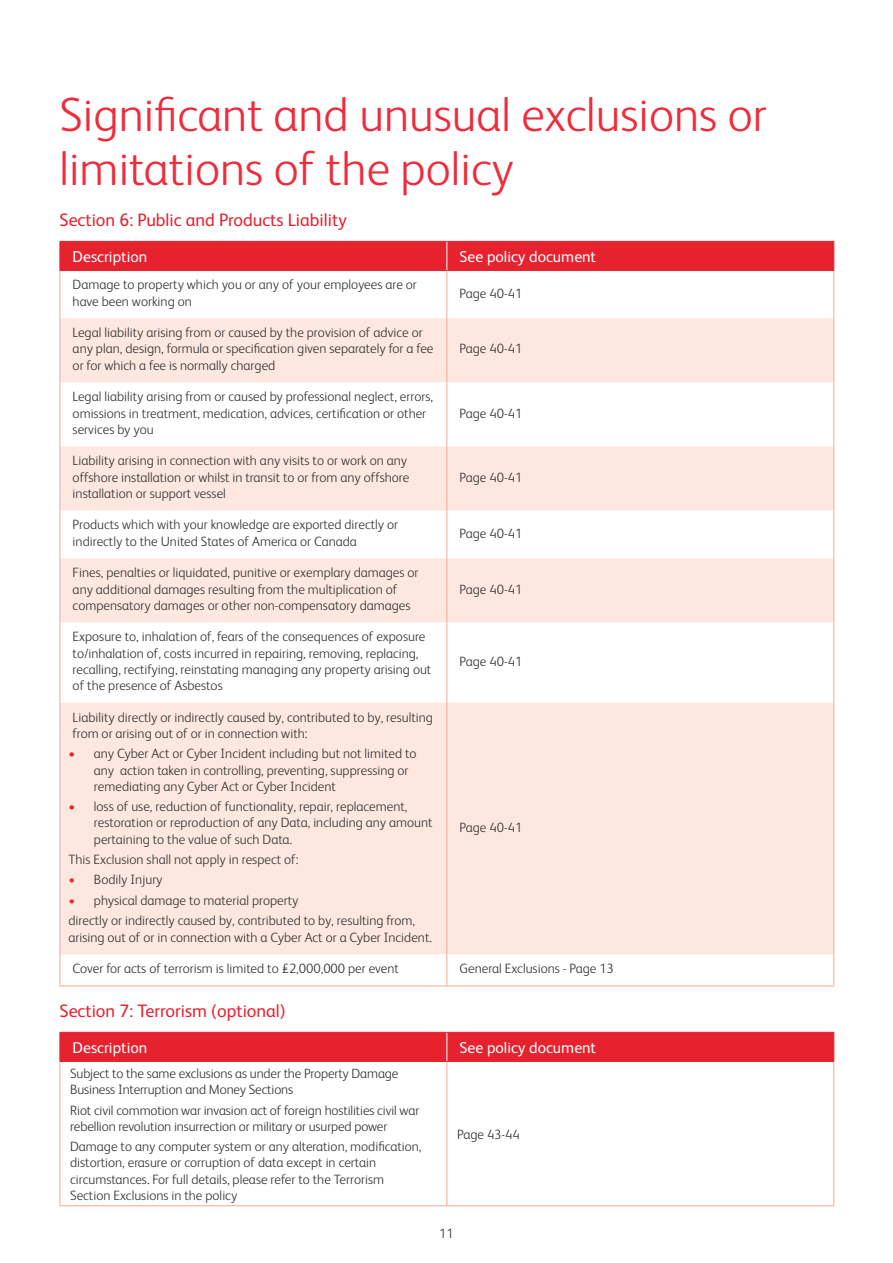
<style>
.page{position:relative;width:893px;height:1263px;background:#fff}
.page>*{position:absolute;margin:0;border:0;box-sizing:border-box;transform-origin:0 0}
.t1{font:300 48px/54px "FS Albert";color:#ee2c3b}
.t2{font:18px "FS Albert";color:#e6222f}
.t3{font:15.75px "FS Albert";color:#fff}
.Bullets{font:300 13.5px/16.2px "FS Albert";color:#363536}
.s1{color:#e6222f}
.s2{color:#ee2c3b}
</style>
<div class="page">
<hr style="left:60px;top:1061px;width:387px;height:1px;background:#e6222f">
<div style="left:60px;top:1032px;width:774px;height:29px;background:#e6222f"></div>
<hr style="left:447px;top:1061px;width:387px;height:1px;background:#e6222f">
<hr style="left:60px;top:1062px;width:1px;height:143px;background:#f3aa94">
<hr style="left:60px;top:1205px;width:387px;height:1px;background:#f3aa94">
<hr style="left:446px;top:1062px;width:1px;height:143px;background:#f3aa94">
<hr style="left:833px;top:1062px;width:1px;height:143px;background:#f3aa94">
<hr style="left:447px;top:1205px;width:387px;height:1px;background:#f3aa94">
<svg style="left:61px;top:318px;width:772px;height:636px;fill:#fce8df"></svg>
<hr style="left:60px;top:270px;width:387px;height:1px;background:#e6222f">
<div style="left:60px;top:241px;width:774px;height:29px;background:#e6222f"></div>
<hr style="left:447px;top:270px;width:387px;height:1px;background:#e6222f">
<hr style="left:60px;top:271px;width:1px;height:47px;background:#f3aa94">
<hr style="left:446px;top:271px;width:1px;height:47px;background:#f3aa94">
<hr style="left:833px;top:271px;width:1px;height:47px;background:#f3aa94">
<hr style="left:60px;top:318px;width:1px;height:64px;background:#f3aa94">
<hr style="left:446px;top:318px;width:1px;height:64px;background:#f3aa94">
<hr style="left:833px;top:318px;width:1px;height:64px;background:#f3aa94">
<hr style="left:60px;top:382px;width:1px;height:64px;background:#f3aa94">
<hr style="left:446px;top:382px;width:1px;height:64px;background:#f3aa94">
<hr style="left:833px;top:382px;width:1px;height:64px;background:#f3aa94">
<hr style="left:60px;top:446px;width:1px;height:64px;background:#f3aa94">
<hr style="left:446px;top:446px;width:1px;height:64px;background:#f3aa94">
<hr style="left:833px;top:446px;width:1px;height:64px;background:#f3aa94">
<hr style="left:60px;top:510px;width:1px;height:48px;background:#f3aa94">
<hr style="left:446px;top:510px;width:1px;height:48px;background:#f3aa94">
<hr style="left:833px;top:510px;width:1px;height:48px;background:#f3aa94">
<hr style="left:60px;top:558px;width:1px;height:64px;background:#f3aa94">
<hr style="left:446px;top:558px;width:1px;height:64px;background:#f3aa94">
<hr style="left:833px;top:558px;width:1px;height:64px;background:#f3aa94">
<hr style="left:60px;top:622px;width:1px;height:81px;background:#f3aa94">
<hr style="left:446px;top:622px;width:1px;height:81px;background:#f3aa94">
<hr style="left:833px;top:622px;width:1px;height:81px;background:#f3aa94">
<hr style="left:60px;top:703px;width:1px;height:251px;background:#f3aa94">
<hr style="left:446px;top:703px;width:1px;height:251px;background:#f3aa94">
<hr style="left:833px;top:703px;width:1px;height:251px;background:#f3aa94">
<hr style="left:60px;top:954px;width:1px;height:32px;background:#f3aa94">
<hr style="left:60px;top:986px;width:387px;height:1px;background:#f3aa94">
<hr style="left:446px;top:954px;width:1px;height:32px;background:#f3aa94">
<hr style="left:833px;top:954px;width:1px;height:32px;background:#f3aa94">
<hr style="left:447px;top:986px;width:387px;height:1px;background:#f3aa94">
<p class="t1" style="left:60px;top:85px;width:709px">Significant and unusual exclusions or limitations of the policy</p>
<p class="t2" style="left:60px;top:208px;width:289px">Section 6: Public and Products Liability</p>
<p class="t3" style="left:73px;top:246px;width:76px">Description</p>
<p class="t3" style="left:460px;top:246px;width:138px">See policy document</p>
<p class="Bullets" style="left:73px;top:276px;width:346px">Damage to property which you or any of your employees are or have been working on</p>
<p class="Bullets" style="left:460px;top:284px;width:64px">Page 40-41</p>
<p class="Bullets" style="left:73px;top:324px;width:362px">Legal liability arising from or caused by the provision of advice or any plan, design, formula or specification given separately for a fee or for which a fee is normally charged</p>
<p class="Bullets" style="left:460px;top:340px;width:64px">Page 40-41</p>
<p class="Bullets" style="left:73px;top:388px;width:362px">Legal liability arising from or caused by professional neglect, errors, omissions in treatment, medication, advices, certification or other services by you</p>
<p class="Bullets" style="left:73px;top:452px;width:338px">Liability arising in connection with any visits to or work on any offshore installation or whilst in transit to or from any offshore installation or support vessel</p>
<p class="Bullets" style="left:460px;top:404px;width:64px">Page 40-41</p>
<p class="Bullets" style="left:460px;top:468px;width:64px">Page 40-41</p>
<p class="Bullets" style="left:73px;top:516px;width:327px">Products which with your knowledge are exported directly or indirectly to the United States of America or Canada</p>
<p class="Bullets" style="left:460px;top:524px;width:64px">Page 40-41</p>
<p class="Bullets" style="left:73px;top:564px;width:347px">Fines, penalties or liquidated, punitive or exemplary damages or any additional damages resulting from the multiplication of compensatory damages or other non-compensatory damages</p>
<p class="Bullets" style="left:460px;top:580px;width:64px">Page 40-41</p>
<p class="Bullets" style="left:73px;top:628px;width:360px">Exposure to, inhalation of, fears of the consequences of exposure to/inhalation of, costs incurred in repairing, removing, replacing, recalling, rectifying, reinstating managing any property arising out of the presence of Asbestos</p>
<p class="Bullets" style="left:73px;top:708px;width:362px">Liability directly or indirectly caused by, contributed to by, resulting from or arising out of or in connection with:</p>
<p class="Bullets" style="left:94px;top:745px;width:324px;text-indent:-26px"><span class="s1">•</span> any Cyber Act or Cyber Incident including but not limited to any action taken in controlling, preventing, suppressing or remediating any Cyber Act or Cyber Incident</p>
<p class="Bullets" style="left:94px;top:798px;width:340px;text-indent:-26px"><span class="s1">•</span> loss of use, reduction of functionality, repair, replacement, restoration or reproduction of any Data, including any amount pertaining to the value of such Data.</p>
<p class="Bullets" style="left:68px;top:851px;width:232px">This Exclusion shall not apply in respect of:</p>
<p class="Bullets" style="left:68px;top:871px;width:96px"><span class="s2">•</span> Bodily Injury</p>
<p class="Bullets" style="left:68px;top:891px;width:231px"><span class="s2">•</span> physical damage to material property</p>
<p class="Bullets" style="left:68px;top:912px;width:365px">directly or indirectly caused by, contributed to by, resulting from, arising out of or in connection with a Cyber Act or a Cyber Incident.</p>
<p class="Bullets" style="left:460px;top:652px;width:64px">Page 40-41</p>
<p class="Bullets" style="left:460px;top:818px;width:64px">Page 40-41</p>
<p class="Bullets" style="left:73px;top:960px;width:328px">Cover for acts of terrorism is limited to £2,000,000 per event</p>
<p class="Bullets" style="left:460px;top:960px;width:156px">General Exclusions - Page 13</p>
<p class="t2" style="left:60px;top:999px;width:228px">Section 7: Terrorism (optional)</p>
<p class="t3" style="left:73px;top:1037px;width:76px">Description</p>
<p class="t3" style="left:460px;top:1037px;width:138px">See policy document</p>
<p class="Bullets" style="left:70px;top:1064px;width:330px">Subject to the same exclusions as under the Property Damage<br>Business Interruption and Money Sections</p>
<p class="Bullets" style="left:70px;top:1101px;width:351px">Riot civil commotion war invasion act of foreign hostilities civil war rebellion revolution insurrection or military or usurped power</p>
<p class="Bullets" style="left:70px;top:1138px;width:353px">Damage to any computer system or any alteration, modification, distortion, erasure or corruption of data except in certain circumstances. For full details, please refer to the Terrorism Section Exclusions in the policy</p>
<p class="Bullets" style="left:457px;top:1125px;width:64px">Page 43-44</p>
<p class="Bullets" style="left:439px;top:1225px;width:16px">11</p>
</div>
